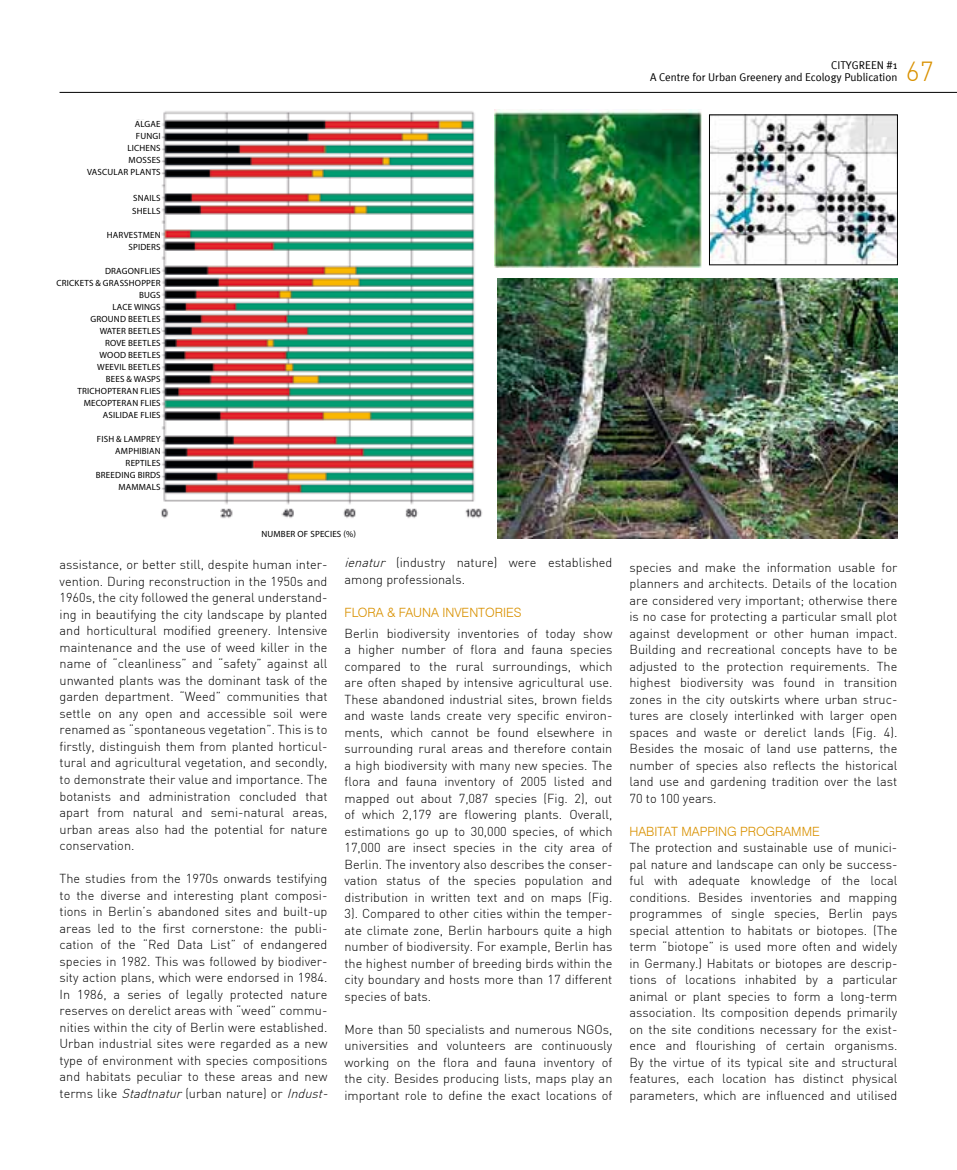
<style>
.page{position:relative;width:957px;height:1170px;background:#fff}
.page>*{position:absolute;margin:0;border:0;box-sizing:border-box;transform-origin:0 0}
.t1{font:300 27px "DIN";color:#d99100}
.t2{font:300 12.75px/16.5px "DIN";color:#000;text-align:justify}
.t3{font:300 12.75px "Swiss 721 BT";color:#d99100}
.t4{font:11.25px/12px "Meta Plus Normal";color:#000;text-align:right}
.t5{font:9px/12px "Myriad Pro";letter-spacing:.02em;color:#000;text-align:right}
.s1{font-style:italic}
</style>
<div class="page">
<img style="left:137px;top:111px;width:364px;height:408px">
<img style="left:494px;top:109px;width:208px;height:158px">
<img style="left:711px;top:117px;width:184px;height:146px">
<img style="left:497px;top:279px;width:400px;height:259px">
<hr style="left:60px;top:92px;width:897px;height:1px;background:#000">
<div style="left:40px;top:120px;width:121px;height:380px;background:#fff"></div>
<p class="t5" style="left:87px;top:118px;width:75px">ALGAE<br>FUNGI<br>LICHENS<br>MOSSES<br>VASCULAR PLANTS</p>
<p class="t5" style="left:132px;top:191px;width:30px;line-height:12.8px;text-align:left">SNAILS<br>SHELLS</p>
<p class="t5" style="left:107px;top:229px;width:55px">HARVESTMEN<br>SPIDERS</p>
<p class="t5" style="left:56px;top:265px;width:106px">DRAGONFLIES<br>CRICKETS &amp; GRASSHOPPER<br>BUGS<br>LACE WINGS<br>GROUND BEETLES<br>WATER BEETLES<br>ROVE BEETLES<br>WOOD BEETLES<br>WEEVIL BEETLES<br>BEES &amp; WASPS<br>TRICHOPTERAN FLIES<br>MECOPTERAN FLIES<br>ASILIDAE FLIES</p>
<p class="t5" style="left:96px;top:433px;width:66px">FISH &amp; LAMPREY<br>AMPHIBIAN<br>REPTILES<br>BREEDING BIRDS<br>MAMMALS</p>
<p class="t5" style="left:261px;top:528px;width:96px">NUMBER OF SPECIES (%)</p>
<p class="t2" style="left:60px;top:556px;width:269px">assistance, or better still, despite human inter&shy;vention. During reconstruction in the 1950s and 1960s, the city followed the general understand&shy;ing in beautifying the city landscape by planted and horticultural modified greenery. Intensive maintenance and the use of weed killer in the name of “cleanliness” and “safety” against all unwanted plants was the dominant task of the garden department. “Weed” communities that settle on any open and accessible soil were renamed as “spontaneous vegetation”. This is to firstly, distinguish them from planted horticul&shy;tural and agricultural vegetation, and secondly, to demonstrate their value and importance. The botanists and administration concluded that apart from natural and semi-natural areas, urban areas also had the potential for nature conservation.</p>
<p class="t2" style="left:60px;top:870px;width:274px;text-align:left">The studies from the 1970s onwards testifying to the diverse and interesting plant composi&shy;tions in Berlin’s abandoned sites and built-up areas led to the first cornerstone: the publi&shy;cation of the “Red Data List” of endangered species in 1982. This was followed by biodiver&shy;sity action plans, which were endorsed in 1984.<br>In 1986, a series of legally protected nature reserves on derelict areas with “weed” commu&shy;nities within the city of Berlin were established.<br>Urban industrial sites were regarded as a new type of environment with species compositions and habitats peculiar to these areas and new terms like <span class="s1">Stadtnatur</span>(urban nature) or <span class="s1">Indust-</span></p>
<p class="t2" style="left:344px;top:554px;width:269px"><span class="s1">ienatur</span> (industry nature) were established among professionals.</p>
<p class="t3" style="left:344px;top:604px;width:16px">FLORA</p>
<p class="t3" style="left:387px;top:604px;width:28px">&amp; FAUNA</p>
<p class="t3" style="left:442px;top:604px;width:28px">INVENTORIES</p>
<p class="t2" style="left:344px;top:624px;width:269px">Berlin biodiversity inventories of today show a higher number of flora and fauna species compared to the rural surroundings, which are often shaped by intensive agricultural use.<br>These abandoned industrial sites, brown fields and waste lands create very specific environ&shy;ments, which cannot be found elsewhere in surrounding rural areas and therefore contain a high biodiversity with many new species. The flora and fauna inventory of 2005 listed and mapped out about 7,087 species (Fig. 2), out of which 2,179 are flowering plants. Overall, estimations go up to 30,000 species, of which 17,000 are insect species in the city area of Berlin. The inventory also describes the conser&shy;vation status of the species population and distribution in written text and on maps (Fig.<br>3). Compared to other cities within the temper&shy;ate climate zone, Berlin harbours quite a high number of biodiversity. For example, Berlin has the highest number of breeding birds within the city boundary and hosts more than 17 different species of bats.</p>
<p class="t2" style="left:344px;top:1020px;width:269px">More than 50 specialists and numerous NGOs, universities and volunteers are continuously working on the flora and fauna inventory of the city. Besides producing lists, maps play an important role to define the exact locations of</p>
<p class="t4" style="left:650px;top:59px;width:249px">CITYGREEN #1<br>A Centre for Urban Greenery and Ecology Publication</p>
<h1 class="t1" style="left:906px;top:54px;width:29px">67</h1>
<p class="t2" style="left:629px;top:558px;width:269px">species and make the information usable for planners and architects. Details of the location are considered very important; otherwise there is no case for protecting a particular small plot against development or other human impact.<br>Building and recreational concepts have to be adjusted to the protection requirements. The highest biodiversity was found in transition zones in the city outskirts where urban struc&shy;tures are closely interlinked with larger open spaces and waste or derelict lands (Fig. 4).<br>Besides the mosaic of land use patterns, the number of species also reflects the historical land use and gardening tradition over the last 70 to 100 years.</p>
<p class="t3" style="left:629px;top:823px;width:8px">HABITAT</p>
<p class="t3" style="left:681px;top:823px;width:19px">MAPPING</p>
<p class="t3" style="left:740px;top:823px;width:18px">PROGRAMME</p>
<p class="t2" style="left:629px;top:839px;width:269px">The protection and sustainable use of munici&shy;pal nature and landscape can only be success&shy;ful with adequate knowledge of the local conditions. Besides inventories and mapping programmes of single species, Berlin pays special attention to habitats or biotopes. (The term “biotope” is used more often and widely in Germany.) Habitats or biotopes are descrip&shy;tions of locations inhabited by a particular animal or plant species to form a long-term association. Its composition depends primarily on the site conditions necessary for the exist&shy;ence and flourishing of certain organisms.<br>By the virtue of its typical site and structural features, each location has distinct physical parameters, which are influenced and utilised</p>
</div>
